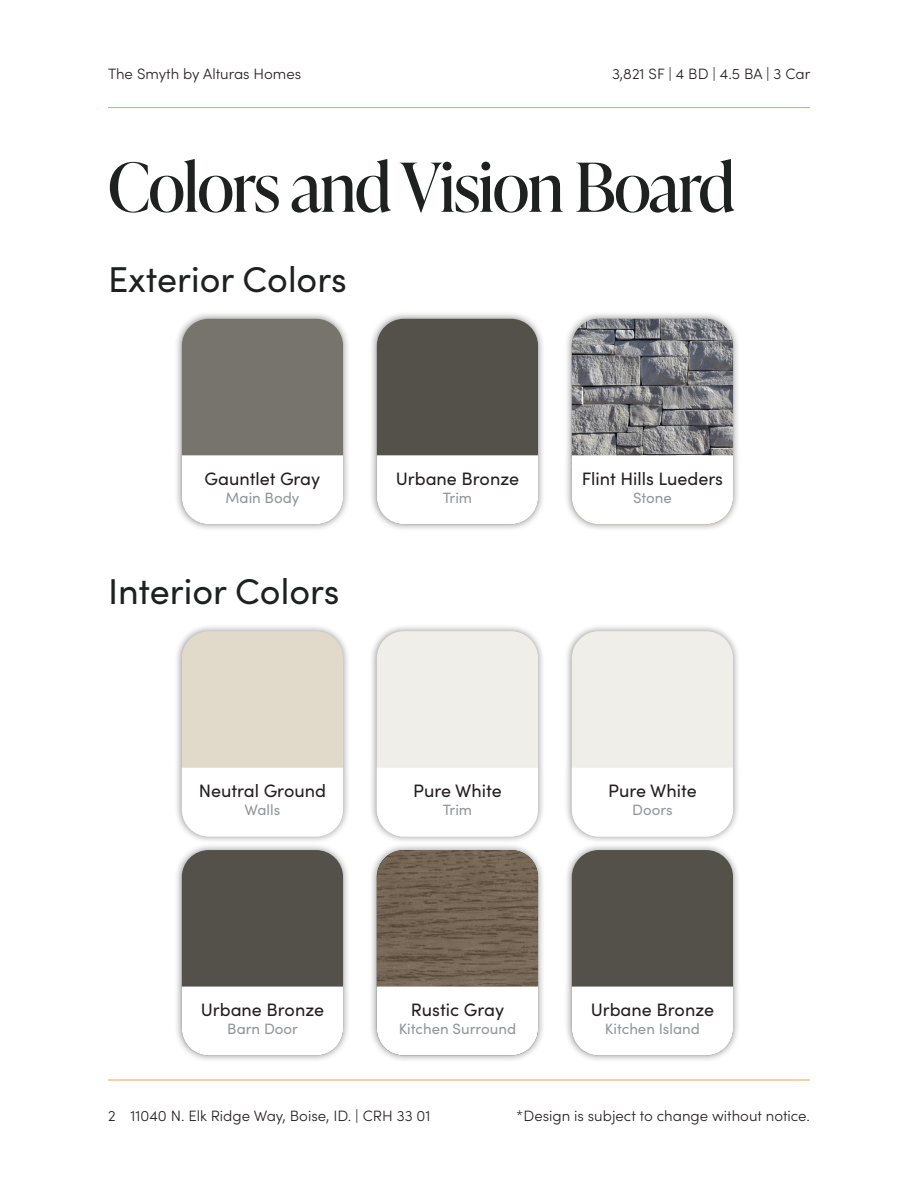
<style>
.page{position:relative;width:918px;height:1188px;background:#fff}
.page>*{position:absolute;margin:0;border:0;box-sizing:border-box;transform-origin:0 0}
.Header_1{font:67.5px "Ivy Presto Display";letter-spacing:-.02em;color:#1e2120}
.Subhead_1{font:36px "Sofia Pro";color:#1e2120}
.Color_Name{font:18px "Sofia Pro";color:#231f20}
.t1{font:300 15px "Sofia Pro";color:#231f20}
.Color_Location{font:15px "Sofia Pro";color:#939598}
</style>
<div class="page">
<hr style="left:108px;top:107px;width:702px;height:1px;background:#e8a448">
<hr style="left:108px;top:1080px;width:702px;height:1px;background:#e8a448">
<div style="left:564px;top:311px;width:177px;height:221px;background:#231f20;opacity:.5"></div>
<img style="left:572px;top:319px;width:161px;height:136px">
<svg style="left:572px;top:455px;width:161px;height:69px"></svg>
<div style="left:369px;top:311px;width:177px;height:221px;background:#231f20;opacity:.5"></div>
<div style="left:377px;top:319px;width:161px;height:205px;background:#54504a;border-radius:27px"></div>
<div style="left:377px;top:455px;width:161px;height:69px;background:#fff"></div>
<div style="left:174px;top:311px;width:177px;height:221px;background:#231f20;opacity:.5"></div>
<div style="left:182px;top:319px;width:161px;height:205px;background:#77736d;border-radius:27px"></div>
<div style="left:182px;top:455px;width:161px;height:69px;background:#fff"></div>
<div style="left:564px;top:623px;width:177px;height:221px;background:#231f20;opacity:.5"></div>
<div style="left:572px;top:631px;width:161px;height:206px;background:#efeee8;border-radius:27px"></div>
<div style="left:572px;top:768px;width:161px;height:69px;background:#fff"></div>
<div style="left:174px;top:842px;width:177px;height:221px;background:#231f20;opacity:.5"></div>
<div style="left:182px;top:850px;width:161px;height:205px;background:#54504a;border-radius:27px"></div>
<div style="left:182px;top:987px;width:161px;height:68px;background:#fff"></div>
<div style="left:369px;top:623px;width:177px;height:221px;background:#231f20;opacity:.5"></div>
<div style="left:377px;top:631px;width:161px;height:206px;background:#efeee8;border-radius:27px"></div>
<div style="left:377px;top:768px;width:161px;height:69px;background:#fff"></div>
<div style="left:174px;top:623px;width:177px;height:221px;background:#231f20;opacity:.5"></div>
<div style="left:182px;top:631px;width:161px;height:206px;background:#e1d9ca;border-radius:27px"></div>
<div style="left:182px;top:768px;width:161px;height:69px;background:#fff"></div>
<div style="left:369px;top:842px;width:177px;height:221px;background:#231f20;opacity:.5"></div>
<img style="left:377px;top:850px;width:161px;height:137px">
<svg style="left:377px;top:987px;width:161px;height:68px"></svg>
<div style="left:564px;top:842px;width:177px;height:221px;background:#231f20;opacity:.5"></div>
<div style="left:572px;top:850px;width:161px;height:205px;background:#54504a;border-radius:27px"></div>
<div style="left:572px;top:987px;width:161px;height:68px;background:#fff"></div>
<p class="t1" style="left:108px;top:63px;width:195px">The Smyth by Alturas Homes</p>
<p class="t1" style="left:612px;top:63px;width:200px">3,821 SF | 4 BD | 4.5 BA | 3 Car</p>
<p class="Header_1" style="left:108px;top:139px;width:629px">Colors and Vision Board</p>
<p class="Subhead_1" style="left:108px;top:253px;width:240px">Exterior Colors</p>
<p class="Color_Name" style="left:205px;top:465px;width:117px">Gauntlet Gray</p>
<p class="Color_Location" style="left:225px;top:486px;width:75px">Main Body</p>
<p class="Subhead_1" style="left:108px;top:565px;width:233px">Interior Colors</p>
<p class="Color_Name" style="left:396px;top:465px;width:125px">Urbane Bronze</p>
<p class="Color_Location" style="left:443px;top:486px;width:31px">Trim</p>
<p class="Color_Name" style="left:582px;top:465px;width:143px">Flint Hills Lueders</p>
<p class="Color_Location" style="left:633px;top:486px;width:40px">Stone</p>
<p class="Color_Name" style="left:199px;top:778px;width:129px">Neutral Ground</p>
<p class="Color_Location" style="left:245px;top:799px;width:37px">Walls</p>
<p class="Color_Name" style="left:413px;top:778px;width:90px">Pure White</p>
<p class="Color_Location" style="left:443px;top:799px;width:31px">Trim</p>
<p class="Color_Name" style="left:608px;top:778px;width:90px">Pure White</p>
<p class="Color_Location" style="left:632px;top:799px;width:42px">Doors</p>
<p class="Color_Name" style="left:201px;top:996px;width:125px">Urbane Bronze</p>
<p class="Color_Location" style="left:227px;top:1018px;width:72px">Barn Door</p>
<p class="Color_Name" style="left:411px;top:996px;width:95px">Rustic Gray</p>
<p class="Color_Location" style="left:399px;top:1018px;width:119px">Kitchen Surround</p>
<p class="Color_Name" style="left:591px;top:996px;width:125px">Urbane Bronze</p>
<p class="Color_Location" style="left:605px;top:1018px;width:96px">Kitchen Island</p>
<p class="t1" style="left:108px;top:1105px;width:324px">2 11040 N. Elk Ridge Way, Boise, ID. | CRH 33 01</p>
<p class="t1" style="left:516px;top:1105px;width:295px">*Design is subject to change without notice.</p>
</div>
